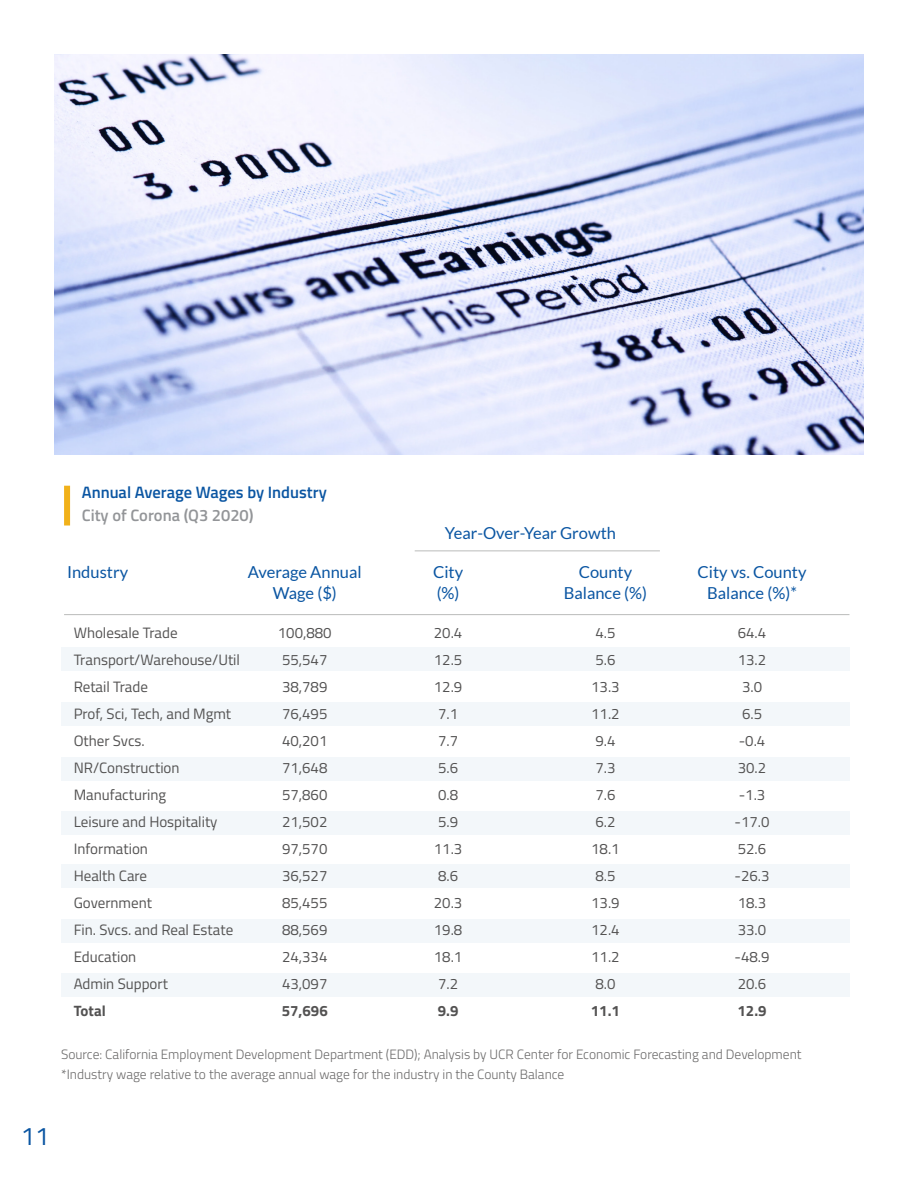
<style>
.page{position:relative;width:918px;height:1188px;background:#fff}
.page>*{position:absolute;margin:0;border:0;box-sizing:border-box;transform-origin:0 0}
.t1{font:25.5px "Titillium Web";color:#0a55a2}
.t2{font:16.5px/21px "Lato";color:#0a55a2;text-align:center}
.t3{font:600 16.5px "Titillium Web";color:#0a55a2}
.t4{font:600 16.5px "Titillium Web";color:#939598}
.t5{font:15px "Titillium Web";color:#535252}
.t6{font:700 15px "Titillium Web";color:#535252}
.t7{font:300 13.5px "Titillium Web";color:#6b6a6a}
</style>
<div class="page">
<div style="left:61px;top:647px;width:788px;height:24px;background:#f3f7fa"></div>
<div style="left:61px;top:811px;width:788px;height:23px;background:#f3f7fa"></div>
<div style="left:61px;top:973px;width:788px;height:24px;background:#f3f7fa"></div>
<div style="left:61px;top:702px;width:788px;height:24px;background:#f3f7fa"></div>
<div style="left:61px;top:864px;width:788px;height:24px;background:#f3f7fa"></div>
<div style="left:61px;top:757px;width:788px;height:24px;background:#f3f7fa"></div>
<div style="left:61px;top:919px;width:788px;height:24px;background:#f3f7fa"></div>
<hr style="left:64px;top:614px;width:785px;height:1px;background:#babbba">
<hr style="left:415px;top:551px;width:245px;height:1px;background:#babbba">
<div style="left:64px;top:486px;width:6px;height:40px;background:#f1b11a"></div>
<img style="left:54px;top:54px;width:810px;height:401px">
<p class="t3" style="left:82px;top:480px;width:247px">Annual Average Wages by Industry</p>
<p class="t4" style="left:82px;top:503px;width:173px">City of Corona (Q3 2020)</p>
<p class="t2" style="left:67px;top:561px;width:63px">Industry</p>
<p class="t2" style="left:248px;top:561px;width:115px">Average Annual</p>
<p class="t2" style="left:273px;top:582px;width:66px">Wage ($)</p>
<p class="t2" style="left:445px;top:522px;width:173px">Year-Over-Year Growth</p>
<p class="t2" style="left:433px;top:561px;width:32px">City</p>
<p class="t2" style="left:437px;top:582px;width:24px">(%)</p>
<p class="t2" style="left:579px;top:561px;width:55px">County</p>
<p class="t2" style="left:564px;top:582px;width:85px">Balance (%)</p>
<p class="t2" style="left:698px;top:561px;width:111px">City vs. County<br>Balance (%)*</p>
<p class="t5" style="left:74px;top:622px;width:105px">Wholesale Trade</p>
<p class="t5" style="left:74px;top:649px;width:168px">Transport/Warehouse/Util</p>
<p class="t5" style="left:74px;top:676px;width:76px">Retail Trade</p>
<p class="t5" style="left:74px;top:703px;width:159px">Prof, Sci, Tech, and Mgmt</p>
<p class="t5" style="left:74px;top:730px;width:73px">Other Svcs.</p>
<p class="t5" style="left:74px;top:757px;width:107px">NR/Construction</p>
<p class="t5" style="left:74px;top:784px;width:94px">Manufacturing</p>
<p class="t5" style="left:74px;top:811px;width:145px">Leisure and Hospitality</p>
<p class="t5" style="left:74px;top:838px;width:76px">Information</p>
<p class="t5" style="left:74px;top:865px;width:75px">Health Care</p>
<p class="t5" style="left:74px;top:892px;width:80px">Government</p>
<p class="t5" style="left:74px;top:919px;width:161px">Fin. Svcs. and Real Estate</p>
<p class="t5" style="left:74px;top:946px;width:64px">Education</p>
<p class="t5" style="left:74px;top:973px;width:96px">Admin Support</p>
<p class="t6" style="left:74px;top:1000px;width:34px">Total</p>
<p class="t5" style="left:278px;top:622px;width:55px">100,880</p>
<p class="t5" style="left:282px;top:649px;width:47px">55,547</p>
<p class="t5" style="left:282px;top:676px;width:47px">38,789</p>
<p class="t5" style="left:282px;top:703px;width:47px">76,495</p>
<p class="t5" style="left:282px;top:730px;width:47px">40,201</p>
<p class="t5" style="left:282px;top:757px;width:47px">71,648</p>
<p class="t5" style="left:282px;top:784px;width:47px">57,860</p>
<p class="t5" style="left:282px;top:811px;width:47px">21,502</p>
<p class="t5" style="left:282px;top:838px;width:47px">97,570</p>
<p class="t5" style="left:282px;top:865px;width:47px">36,527</p>
<p class="t5" style="left:282px;top:892px;width:47px">85,455</p>
<p class="t5" style="left:282px;top:919px;width:47px">88,569</p>
<p class="t5" style="left:282px;top:946px;width:47px">24,334</p>
<p class="t5" style="left:282px;top:973px;width:47px">43,097</p>
<p class="t6" style="left:282px;top:1000px;width:47px">57,696</p>
<p class="t5" style="left:434px;top:622px;width:30px">20.4</p>
<p class="t5" style="left:434px;top:649px;width:30px">12.5</p>
<p class="t5" style="left:434px;top:676px;width:30px">12.9</p>
<p class="t5" style="left:438px;top:703px;width:22px">7.1</p>
<p class="t5" style="left:438px;top:730px;width:22px">7.7</p>
<p class="t5" style="left:438px;top:757px;width:22px">5.6</p>
<p class="t5" style="left:438px;top:784px;width:22px">0.8</p>
<p class="t5" style="left:438px;top:811px;width:22px">5.9</p>
<p class="t5" style="left:434px;top:838px;width:30px">11.3</p>
<p class="t5" style="left:438px;top:865px;width:22px">8.6</p>
<p class="t5" style="left:434px;top:892px;width:30px">20.3</p>
<p class="t5" style="left:434px;top:919px;width:30px">19.8</p>
<p class="t5" style="left:434px;top:946px;width:30px">18.1</p>
<p class="t5" style="left:438px;top:973px;width:22px">7.2</p>
<p class="t6" style="left:438px;top:1000px;width:22px">9.9</p>
<p class="t5" style="left:738px;top:622px;width:30px">64.4</p>
<p class="t5" style="left:738px;top:649px;width:30px">13.2</p>
<p class="t5" style="left:742px;top:676px;width:22px">3.0</p>
<p class="t5" style="left:742px;top:703px;width:22px">6.5</p>
<p class="t5" style="left:739px;top:730px;width:28px">-0.4</p>
<p class="t5" style="left:738px;top:757px;width:30px">30.2</p>
<p class="t5" style="left:739px;top:784px;width:28px">-1.3</p>
<p class="t5" style="left:735px;top:811px;width:37px">-17.0</p>
<p class="t5" style="left:738px;top:838px;width:30px">52.6</p>
<p class="t5" style="left:735px;top:865px;width:37px">-26.3</p>
<p class="t5" style="left:738px;top:892px;width:30px">18.3</p>
<p class="t5" style="left:738px;top:919px;width:30px">33.0</p>
<p class="t5" style="left:735px;top:946px;width:37px">-48.9</p>
<p class="t5" style="left:738px;top:973px;width:30px">20.6</p>
<p class="t6" style="left:738px;top:1000px;width:31px">12.9</p>
<p class="t7" style="left:61px;top:1045px;width:742px">Source: California Employment Development Department (EDD); Analysis by UCR Center for Economic Forecasting and Development</p>
<p class="t7" style="left:61px;top:1064px;width:505px">*Industry wage relative to the average annual wage for the industry in the County Balance</p>
<p class="t5" style="left:595px;top:622px;width:22px">4.5</p>
<p class="t5" style="left:595px;top:649px;width:22px">5.6</p>
<p class="t5" style="left:591px;top:676px;width:30px">13.3</p>
<p class="t5" style="left:591px;top:703px;width:30px">11.2</p>
<p class="t5" style="left:595px;top:730px;width:22px">9.4</p>
<p class="t5" style="left:595px;top:757px;width:22px">7.3</p>
<p class="t5" style="left:595px;top:784px;width:22px">7.6</p>
<p class="t5" style="left:595px;top:811px;width:22px">6.2</p>
<p class="t5" style="left:591px;top:838px;width:30px">18.1</p>
<p class="t5" style="left:595px;top:865px;width:22px">8.5</p>
<p class="t5" style="left:591px;top:892px;width:30px">13.9</p>
<p class="t5" style="left:591px;top:919px;width:30px">12.4</p>
<p class="t5" style="left:591px;top:946px;width:30px">11.2</p>
<p class="t5" style="left:595px;top:973px;width:22px">8.0</p>
<p class="t6" style="left:591px;top:1000px;width:31px">11.1</p>
<h1 class="t1" style="left:21px;top:1117px;width:30px">11</h1>
</div>
